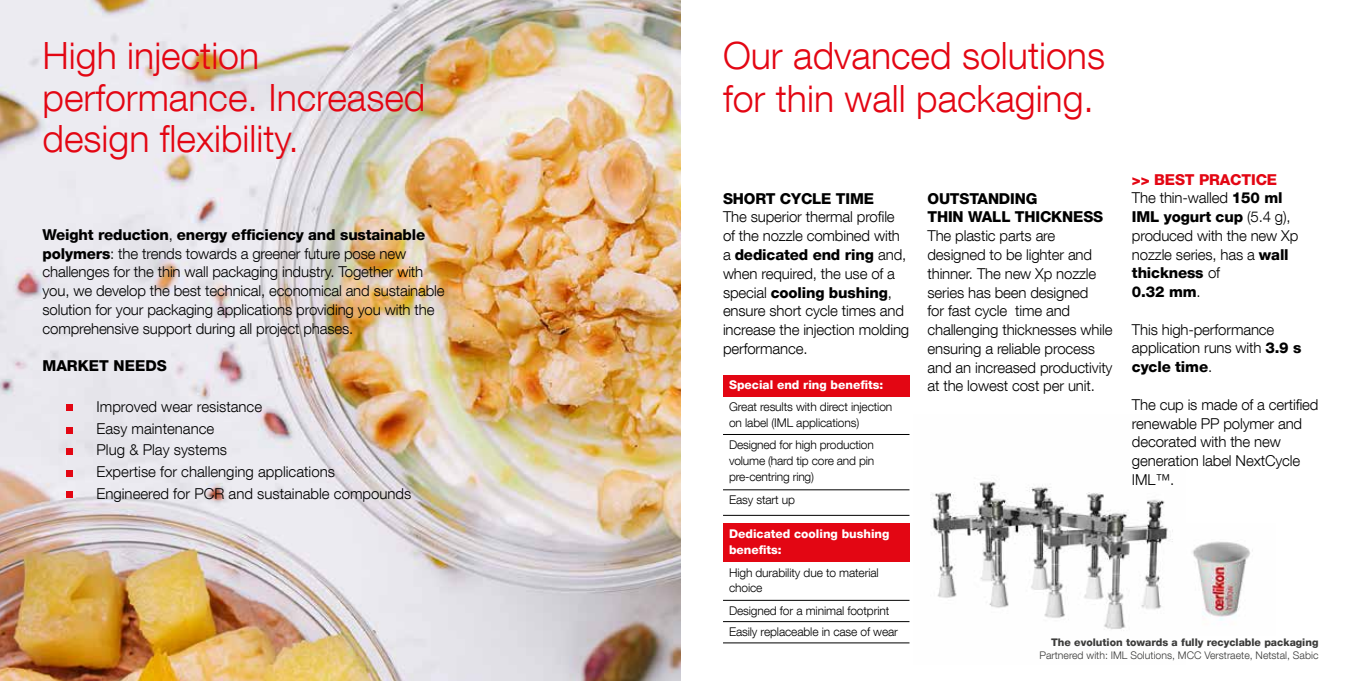
<style>
.page{position:relative;width:1361px;height:681px;background:#fff}
.page>*{position:absolute;margin:0;border:0;box-sizing:border-box;transform-origin:0 0}
.t1{font:300 37.5px/41.2px "Helvetica Neue LT Com";color:#e30613}
.t2{font:300 15px/18.8px "Helvetica Neue LT Com";letter-spacing:-.01em;color:#000}
.t3{font:800 15px/18.8px "Helvetica Neue LT Com";letter-spacing:-.01em;color:#000}
.t4{font:300 12px/15.8px "Helvetica Neue LT Com";letter-spacing:-.01em;color:#000}
.t5{font:800 12px/15.8px "Helvetica Neue LT Com";color:#fff}
.t6{font:300 10.5px "Helvetica Neue LT Com";color:#3c3c3b}
.t7{font:800 10.5px "Helvetica Neue LT Com";color:#3c3c3b}
.s1{font-weight:800}
.s2{font-weight:800;color:#e30613}
</style>
<div class="page">
<img style="left:931px;top:481px;width:242px;height:149px">
<img style="left:1192px;top:541px;width:61px;height:80px">
<img style="left:0;top:0;width:680px;height:680px">
<div style="left:67px;top:403px;width:6px;height:7px;background:#e30613"></div>
<svg style="left:67px;top:427px;width:6px;height:6px"></svg>
<div style="left:67px;top:448px;width:6px;height:7px;background:#e30613"></div>
<div style="left:67px;top:470px;width:6px;height:7px;background:#e30613"></div>
<div style="left:67px;top:490px;width:6px;height:7px;background:#e30613"></div>
<div style="left:723px;top:375px;width:186px;height:21px;background:#e30613"></div>
<hr style="left:723px;top:434px;width:186px;height:1px;background:#000">
<hr style="left:723px;top:489px;width:186px;height:1px;background:#000">
<hr style="left:723px;top:515px;width:186px;height:1px;background:#000">
<div style="left:723px;top:523px;width:186px;height:38px;background:#e30613"></div>
<hr style="left:723px;top:599px;width:186px;height:1px;background:#000">
<hr style="left:723px;top:621px;width:186px;height:1px;background:#000">
<hr style="left:723px;top:642px;width:186px;height:1px;background:#000">
<h1 class="t1" style="left:43px;top:35px;width:384px">High injection performance. Increased design flexibility.</h1>
<p class="t2" style="left:43px;top:225px;width:404px"><span class="s1">Weight reduction</span>, <span class="s1">energy efficiency and sustainable polymers</span>: the trends towards a greener future pose new challenges for the thin wall packaging industry. Together with you, we develop the best technical, economical and sustainable solution for your packaging applications providing you with the comprehensive support during all project phases.</p>
<p class="t3" style="left:43px;top:356px;width:126px">MARKET NEEDS</p>
<p class="t2" style="left:97px;top:395px;width:316px;line-height:21.8px">Improved wear resistance<br>Easy maintenance<br>Plug &amp; Play systems<br>Expertise for challenging applications<br>Engineered for PCR and sustainable compounds</p>
<h1 class="t1" style="left:723px;top:34px;width:384px;line-height:42.8px">Our advanced solutions for thin wall packaging.</h1>
<p class="t3" style="left:723px;top:189px;width:153px">SHORT CYCLE TIME</p>
<p class="t2" style="left:723px;top:207px;width:188px">The superior thermal profile of the nozzle combined with a <span class="s1">dedicated end ring</span> and, when required, the use of a special <span class="s1">cooling bushing</span>, ensure short cycle times and increase the injection molding performance.</p>
<p class="t3" style="left:927px;top:189px;width:177px">OUTSTANDING<br>THIN WALL THICKNESS</p>
<p class="t2" style="left:927px;top:226px;width:187px">The plastic parts are designed to be lighter and thinner. The new Xp nozzle series has been designed<br>for fast cycle time and challenging thicknesses while ensuring a reliable process and an increased productivity</p>
<p class="t5" style="left:729px;top:377px;width:156px">Special end ring benefits:</p>
<p class="t2" style="left:927px;top:376px;width:169px">at the lowest cost per unit.</p>
<p class="t4" style="left:729px;top:398px;width:165px">Great results with direct injection on label (IML applications)</p>
<p class="t4" style="left:729px;top:436px;width:147px;text-align:justify">Designed for high production volume (hard tip core and pin pre-centring ring)</p>
<p class="t4" style="left:729px;top:491px;width:68px">Easy start up</p>
<p class="t2" style="left:1132px;top:169px;width:168px"><span class="s2">&gt;&gt; BEST PRACTICE<br></span>The thin-walled <span class="s1">150 ml<br>IML yogurt cup</span> (5.4 g), produced with the new Xp nozzle series, has a <span class="s1">wall thickness</span> of<br><span class="s1">0.32 mm</span>.</p>
<p class="t2" style="left:1132px;top:319px;width:171px">This high-performance application runs with <span class="s1">3.9 s cycle time</span>.</p>
<p class="t2" style="left:1132px;top:394px;width:188px">The cup is made of a certified renewable PP polymer and decorated with the new generation label NextCycle<br>IML™.</p>
<p class="t5" style="left:729px;top:526px;width:162px">Dedicated cooling bushing benefits:</p>
<p class="t4" style="left:729px;top:564px;width:151px">High durability due to material choice</p>
<p class="t4" style="left:729px;top:599px;width:171px;line-height:21.3px">Designed for a minimal footprint<br>Easily replaceable in case of wear</p>
<p class="t7" style="left:1051px;top:635px;width:269px">The evolution towards a fully recyclable packaging</p>
<p class="t6" style="left:1039px;top:649px;width:280px">Partnered with: IML Solutions, MCC Verstraete, Netstal, Sabic</p>
</div>
